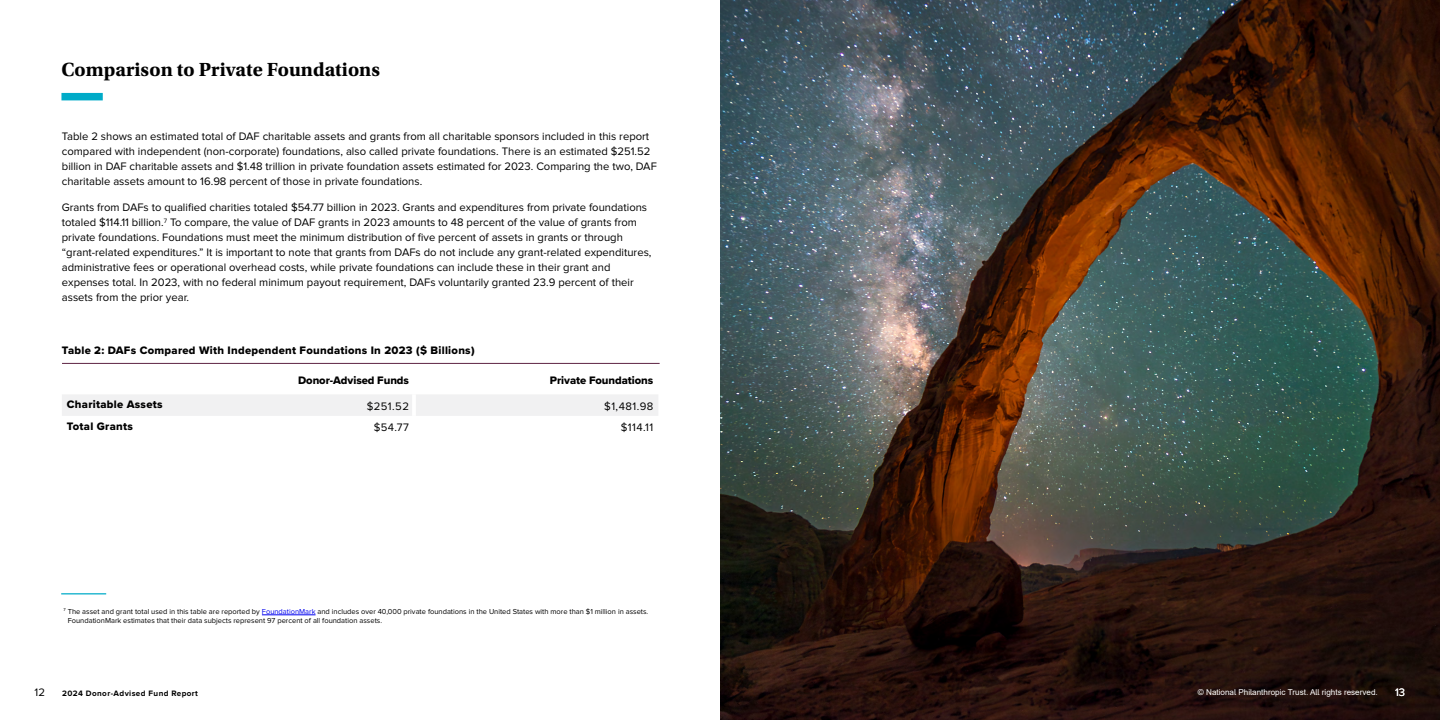
<style>
.page{position:relative;width:1440px;height:720px;background:#fff}
.page>*{position:absolute;margin:0;border:0;box-sizing:border-box;transform-origin:0 0}
.t1{font:700 20px "Utopia Std";color:#000}
.Utopia_22{font:11.25px/15px "Proxima Nova";color:#000}
.Table_Paragraph{font:11.25px "Proxima Nova Extrabld";letter-spacing:.025em;color:#000}
.Table_Paragraph-2{font:11.25px "Proxima Nova Extrabld";letter-spacing:-.005em;color:#000}
.Utopia_22-2{font:11.25px "Proxima Nova Extrabld";letter-spacing:.025em;color:#000}
.t2{font:11.25px "Proxima Nova";color:#fff}
.t3{font:8.12px "Arial";color:#fff}
.t4{font:700 8.12px "Proxima Nova";letter-spacing:.05em;color:#000}
.t5{font:7.5px/8.8px "Proxima Nova";color:#000}
.s1{color:#00e}
</style>
<div class="page">
<div style="left:62px;top:395px;width:596px;height:21px;background:#f1f1f2"></div>
<hr style="left:412px;top:394px;width:4px;height:22px;background:#fff">
<img style="left:720px;top:0;width:720px;height:720px">
<hr style="left:262px;top:615px;width:54px;height:1px;background:#00e">
<div style="left:61px;top:93px;width:42px;height:7px;background:#00abc8"></div>
<hr style="left:61px;top:593px;width:45px;height:1px;background:#00abc8">
<hr style="left:62px;top:363px;width:598px;height:1px;background:#5e2443">
<p class="t1" style="left:61px;top:58px;width:320px">Comparison to Private Foundations</p>
<p class="Utopia_22" style="left:62px;top:129px;width:597px">Table 2 shows an estimated total of DAF charitable assets and grants from all charitable sponsors included in this report compared with independent (non-corporate) foundations, also called private foundations. There is an estimated $251.52 billion in DAF charitable assets and $1.48 trillion in private foundation assets estimated for 2023. Comparing the two, DAF charitable assets amount to 16.98 percent of those in private foundations.</p>
<p class="Utopia_22" style="left:62px;top:201px;width:591px">Grants from DAFs to qualified charities totaled $54.77 billion in 2023. Grants and expenditures from private foundations totaled $114.11 billion.<sup>7</sup> To compare, the value of DAF grants in 2023 amounts to 48 percent of the value of grants from private foundations. Foundations must meet the minimum distribution of five percent of assets in grants or through “grant-related expenditures.” It is important to note that grants from DAFs do not include any grant-related expenditures, administrative fees or operational overhead costs, while private foundations can include these in their grant and expenses total. In 2023, with no federal minimum payout requirement, DAFs voluntarily granted 23.9 percent of their assets from the prior year.</p>
<p class="Table_Paragraph" style="left:62px;top:342px;width:414px">Table 2: DAFs Compared With Independent Foundations In 2023 ($ Billions)</p>
<p class="Table_Paragraph-2" style="left:298px;top:372px;width:112px">Donor-Advised Funds</p>
<p class="Table_Paragraph-2" style="left:550px;top:372px;width:105px">Private Foundations</p>
<p class="Utopia_22-2" style="left:67px;top:396px;width:97px">Charitable Assets</p>
<p class="Utopia_22" style="left:367px;top:399px;width:44px">$251.52</p>
<p class="Utopia_22" style="left:604px;top:399px;width:51px">$1,481.98</p>
<p class="Utopia_22-2" style="left:67px;top:418px;width:68px">Total Grants</p>
<p class="Utopia_22" style="left:374px;top:420px;width:37px">$54.77</p>
<p class="Utopia_22" style="left:621px;top:420px;width:34px">$114.11</p>
<p class="t5" style="left:68px;top:607px;width:582px;text-indent:-4px"><sup>7</sup> The asset and grant total used in this table are reported by <span class="s1">FoundationMark</span> and includes over 40,000 private foundations in the United States with more than $1 million in assets.<br>FoundationMark estimates that their data subjects represent 97 percent of all foundation assets.</p>
<p class="Utopia_22" style="left:35px;top:685px;width:12px">12</p>
<p class="t4" style="left:62px;top:689px;width:137px">2024 Donor-Advised Fund Report</p>
<p class="t3" style="left:1198px;top:687px;width:182px">© National Philanthropic Trust. All rights reserved.</p>
<p class="t2" style="left:1395px;top:687px;width:12px">13</p>
</div>
